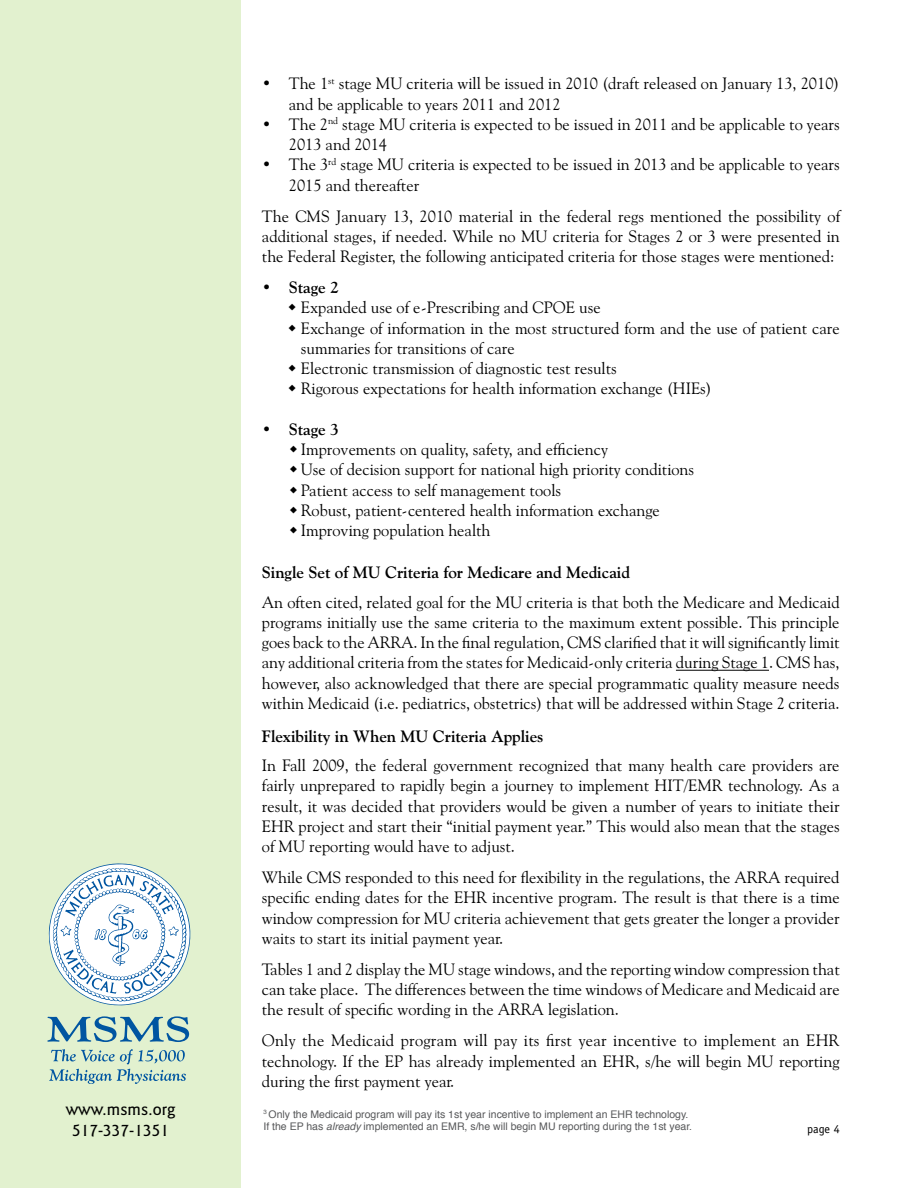
<style>
.page{position:relative;width:918px;height:1188px;background:#fff}
.page>*{position:absolute;margin:0;border:0;box-sizing:border-box;transform-origin:0 0}
.t1{font:500 18px/21.6px "Goudy Sans";color:#000;text-align:center}
.t2{font:16.5px/20.2px "Goudy Old Style BT";color:#000;text-align:justify}
.t3{font:700 16.5px "Goudy Old Style BT";color:#000}
.t4{font:12px "Officina Sans";color:#000}
.t5{font:10.5px/12.6px "Helvetica";color:#58595b}
.s1{font-style:italic}
</style>
<div class="page">
<div style="left:0;top:0;width:241px;height:1188px;background:#e2f1cf"></div>
<svg style="left:48px;top:863px;width:143px;height:143px"></svg>
<svg style="left:47px;top:1016px;width:142px;height:26px"></svg>
<svg style="left:49px;top:1049px;width:137px;height:35px"></svg>
<hr style="left:676px;top:670px;width:93px;height:1px;background:#000">
<p class="t1" style="left:66px;top:1098px;width:111px">www.msms.org<br>517-337-1351</p>
<p class="t2" style="left:289px;top:73px;width:552px;text-indent:-27px">• The 1<sup>st</sup> stage MU criteria will be issued in 2010 (draft released on January 13, 2010) and be applicable to years 2011 and 2012</p>
<p class="t2" style="left:289px;top:114px;width:552px;text-indent:-27px">• The 2<sup>nd</sup> stage MU criteria is expected to be issued in 2011 and be applicable to years<br>2013 and 2014</p>
<p class="t2" style="left:289px;top:154px;width:552px;text-indent:-27px">• The 3<sup>rd</sup> stage MU criteria is expected to be issued in 2013 and be applicable to years<br>2015 and thereafter</p>
<p class="t2" style="left:262px;top:206px;width:580px">The CMS January 13, 2010 material in the federal regs mentioned the possibility of additional stages, if needed. While no MU criteria for Stages 2 or 3 were presented in the Federal Register, the following anticipated criteria for those stages were mentioned:</p>
<p class="t3" style="left:262px;top:277px;width:79px">• Stage 2</p>
<p class="t2" style="left:301px;top:297px;width:540px;text-align:left">Expanded use of e-Prescribing and CPOE use<br>Exchange of information in the most structured form and the use of patient care summaries for transitions of care<br>Electronic transmission of diagnostic test results<br>Rigorous expectations for health information exchange (HIEs)</p>
<p class="t3" style="left:262px;top:419px;width:79px">• Stage 3</p>
<p class="t2" style="left:301px;top:439px;width:395px;text-align:left">Improvements on quality, safety, and efficiency<br>Use of decision support for national high priority conditions Patient access to self management tools<br>Robust, patient-centered health information exchange Improving population health</p>
<p class="t3" style="left:262px;top:562px;width:370px">Single Set of MU Criteria for Medicare and Medicaid</p>
<p class="t2" style="left:262px;top:592px;width:579px">An often cited, related goal for the MU criteria is that both the Medicare and Medicaid programs initially use the same criteria to the maximum extent possible. This principle goes back to the ARRA. In the final regulation, CMS clarified that it will significantly limit any additional criteria from the states for Medicaid-only criteria during Stage 1. CMS has, however, also acknowledged that there are special programmatic quality measure needs within Medicaid (i.e. pediatrics, obstetrics) that will be addressed within Stage 2 criteria.</p>
<p class="t3" style="left:262px;top:726px;width:283px">Flexibility in When MU Criteria Applies</p>
<p class="t2" style="left:262px;top:755px;width:579px">In Fall 2009, the federal government recognized that many health care providers are fairly unprepared to rapidly begin a journey to implement HIT/EMR technology. As a result, it was decided that providers would be given a number of years to initiate their EHR project and start their “initial payment year.” This would also mean that the stages of MU reporting would have to adjust.</p>
<p class="t2" style="left:262px;top:867px;width:579px">While CMS responded to this need for flexibility in the regulations, the ARRA required specific ending dates for the EHR incentive program. The result is that there is a time window compression for MU criteria achievement that gets greater the longer a provider waits to start its initial payment year.</p>
<p class="t2" style="left:262px;top:959px;width:579px">Tables 1 and 2 display the MU stage windows, and the reporting window compression that can take place. The differences between the time windows of Medicare and Medicaid are the result of specific wording in the ARRA legislation.</p>
<p class="t2" style="left:262px;top:1030px;width:579px">Only the Medicaid program will pay its first year incentive to implement an EHR technology. If the EP has already implemented an EHR, s/he will begin MU reporting during the first payment year.</p>
<p class="t5" style="left:263px;top:1108px;width:430px"><sup>3</sup> Only the Medicaid program will pay its 1st year incentive to implement an EHR technology.<br>If the EP has <span class="s1">already</span> implemented an EMR, s/he will begin MU reporting during the 1st year.</p>
<p class="t4" style="left:807px;top:1121px;width:34px">page 4</p>
</div>
